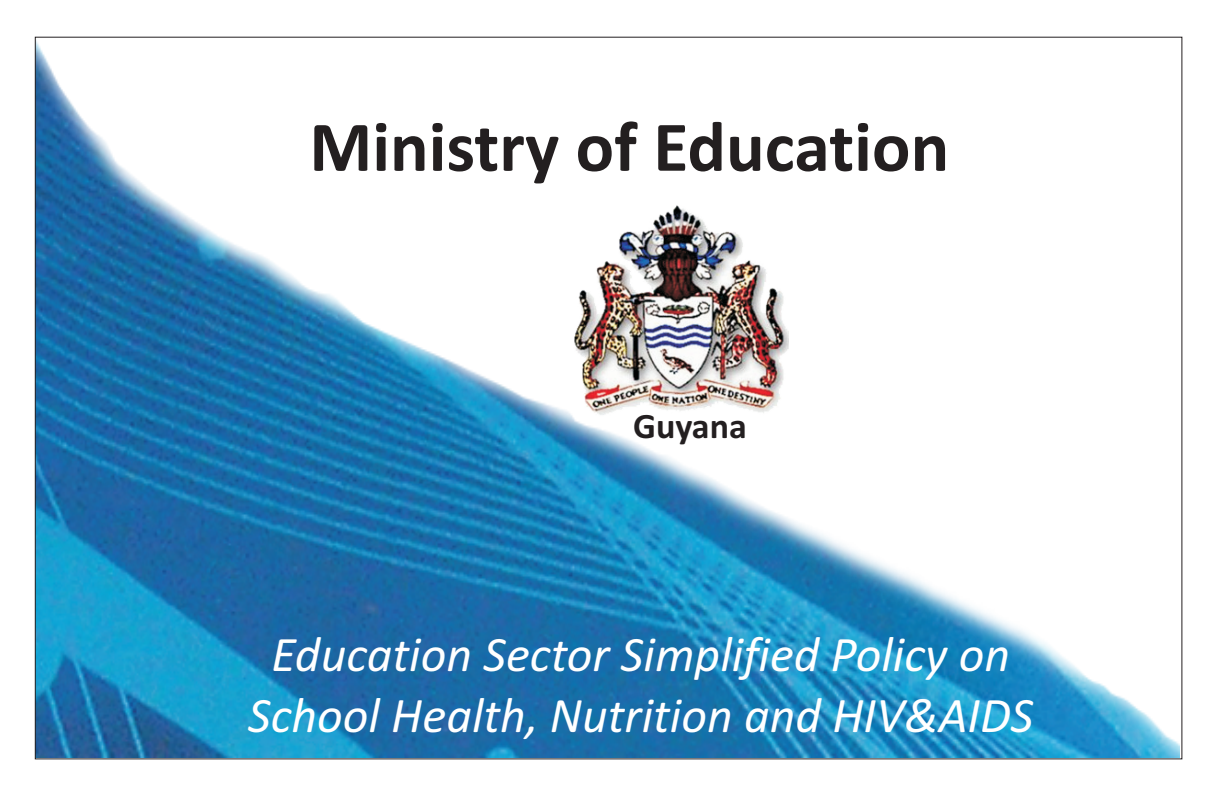
<style>
.page{position:relative;width:1224px;height:792px;background:#fff}
.page>*{position:absolute;margin:0;border:0;box-sizing:border-box;transform-origin:0 0}
.t1{font:700 72px "Calibri";color:#231f20}
.t2{font:italic 50px/61px "Calibri";color:#fff;text-align:center}
.t3{font:700 36px "Calibri";color:#231f20}
</style>
<div class="page">
<img style="left:37px;top:42px;width:1143px;height:715px">
<img style="left:573px;top:203px;width:215px;height:213px">
<h1 class="t1" style="left:309px;top:117px;width:641px">Ministry of Education</h1>
<p class="t3" style="left:633px;top:411px;width:115px">Guyana</p>
<p class="t2" style="left:248px;top:628px;width:787px">Education Sector Simplified Policy on<br>School Health, Nutrition and HIV&amp;AIDS</p>
</div>
